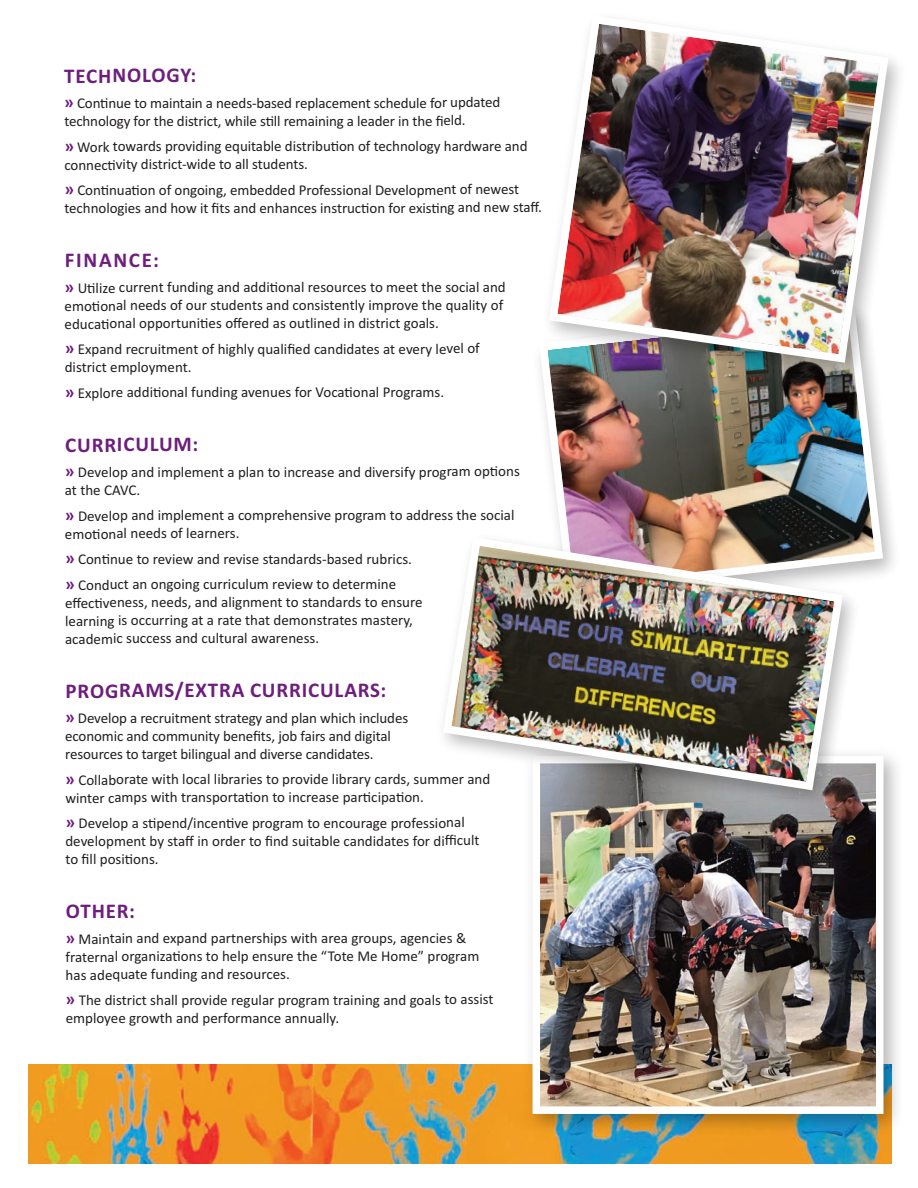
<style>
.page{position:relative;width:918px;height:1188px;background:#fff}
.page>*{position:absolute;margin:0;border:0;box-sizing:border-box;transform-origin:0 0}
.t1{font:700 21px "Calibri";letter-spacing:.035em;color:#6d1e7d}
.t2{font:700 21px "Calibri";letter-spacing:.075em;color:#6d1e7d}
.t3{font:15px/18px "Calibri";color:#231f20}
.s1{font-weight:700;font-size:18px;color:#6d1e7d}
</style>
<div class="page">
<img style="left:28px;top:1064px;width:863px;height:100px">
<img style="left:542px;top:391px;width:345px;height:184px">
<img style="left:539px;top:61px;width:361px;height:330px">
<img style="left:545px;top:24px;width:348px;height:343px">
<img style="left:520px;top:754px;width:377px;height:385px">
<img style="left:542px;top:765px;width:333px;height:340px">
<div style="left:533px;top:756px;width:351px;height:358px;border:8px solid #fff"></div>
<img style="left:520px;top:522px;width:351px;height:296px">
<img style="left:443px;top:533px;width:404px;height:262px">
<h1 class="t1" style="left:64px;top:63px;width:134px">TECHNOLOGY:</h1>
<p class="t3" style="left:64px;top:94px;width:438px"><span class="s1">»</span> Continue to maintain a needs-based replacement schedule for updated technology for the district, while still remaining a leader in the field.</p>
<p class="t3" style="left:64px;top:137px;width:465px"><span class="s1">»</span> Work towards providing equitable distribution of technology hardware and connectivity district-wide to all students.</p>
<p class="t3" style="left:64px;top:181px;width:479px"><span class="s1">»</span> Continuation of ongoing, embedded Professional Development of newest technologies and how it fits and enhances instruction for existing and new staff.</p>
<h1 class="t2" style="left:65px;top:247px;width:96px">FINANCE:</h1>
<p class="t3" style="left:65px;top:278px;width:443px"><span class="s1">»</span> Utilize current funding and additional resources to meet the social and emotional needs of our students and consistently improve the quality of educational opportunities offered as outlined in district goals.</p>
<p class="t3" style="left:65px;top:339px;width:417px"><span class="s1">»</span> Expand recruitment of highly qualified candidates at every level of district employment.</p>
<p class="t3" style="left:65px;top:383px;width:381px"><span class="s1">»</span> Explore additional funding avenues for Vocational Programs.</p>
<h1 class="t1" style="left:65px;top:432px;width:134px">CURRICULUM:</h1>
<p class="t3" style="left:65px;top:462px;width:457px"><span class="s1">»</span> Develop and implement a plan to increase and diversify program options at the CAVC.</p>
<p class="t3" style="left:65px;top:506px;width:451px"><span class="s1">»</span> Develop and implement a comprehensive program to address the social emotional needs of learners.</p>
<p class="t3" style="left:65px;top:546px;width:349px;line-height:25.5px"><span class="s1">»</span> Continue to review and revise standards-based rubrics. <span class="s1">»</span> Conduct an ongoing curriculum review to determine</p>
<p class="t3" style="left:65px;top:593px;width:359px">effectiveness, needs, and alignment to standards to ensure learning is occurring at a rate that demonstrates mastery, academic success and cultural awareness.</p>
<h1 class="t1" style="left:66px;top:678px;width:322px">PROGRAMS/ExTRA CURRICULARS:</h1>
<p class="t3" style="left:65px;top:709px;width:345px"><span class="s1">»</span> Develop a recruitment strategy and plan which includes economic and community benefits, job fairs and digital resources to target bilingual and diverse candidates.</p>
<p class="t3" style="left:65px;top:770px;width:427px"><span class="s1">»</span> Collaborate with local libraries to provide library cards, summer and winter camps with transportation to increase participation.</p>
<p class="t3" style="left:65px;top:814px;width:416px"><span class="s1">»</span> Develop a stipend/incentive program to encourage professional development by staff in order to find suitable candidates for difficult to fill positions.</p>
<h1 class="t1" style="left:66px;top:898px;width:70px">OTHER:</h1>
<p class="t3" style="left:66px;top:929px;width:415px"><span class="s1">»</span> Maintain and expand partnerships with area groups, agencies &amp; fraternal organizations to help ensure the “Tote Me Home” program has adequate funding and resources.</p>
<p class="t3" style="left:66px;top:990px;width:430px"><span class="s1">»</span> The district shall provide regular program training and goals to assist employee growth and performance annually.</p>
</div>
